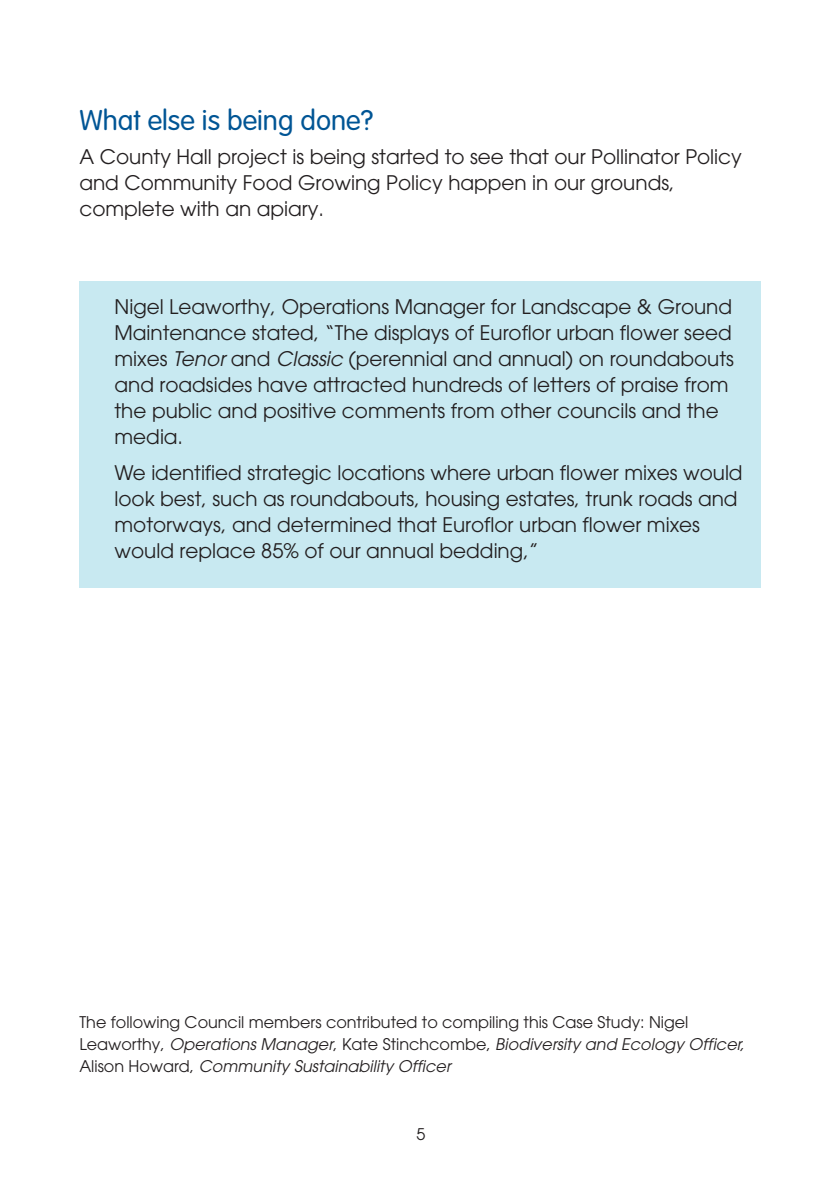
<style>
.page{position:relative;width:840px;height:1191px;background:#fff}
.page>*{position:absolute;margin:0;border:0;box-sizing:border-box;transform-origin:0 0}
.t1{font:300 28px "VAG Rounded";color:#005595}
.t2{font:20px/26px "Avant Garde";color:#231f20}
.t3{font:16px/22px "Avant Garde";color:#231f20}
.s1{font-style:italic}
</style>
<div class="page">
<div style="left:79px;top:280px;width:681px;height:307px;background:#c8e9f1"></div>
<h1 class="t1" style="left:79px;top:108px;width:295px">What else is being done?</h1>
<p class="t2" style="left:79px;top:145px;width:663px">A County Hall project is being started to see that our Pollinator Policy and Community Food Growing Policy happen in our grounds, complete with an apiary.</p>
<p class="t2" style="left:114px;top:295px;width:620px">Nigel Leaworthy, Operations Manager for Landscape &amp; Ground Maintenance stated, “The displays of Euroflor urban flower seed mixes <span class="s1">Tenor</span> and <span class="s1">Classic</span> (perennial and annual) on roundabouts and roadsides have attracted hundreds of letters of praise from the public and positive comments from other councils and the media.</p>
<p class="t2" style="left:114px;top:461px;width:629px">We identified strategic locations where urban flower mixes would look best, such as roundabouts, housing estates, trunk roads and motorways, and determined that Euroflor urban flower mixes would replace 85% of our annual bedding,”</p>
<p class="t3" style="left:79px;top:1013px;width:666px">The following Council members contributed to compiling this Case Study: Nigel<br>Leaworthy, <span class="s1">Operations Manager</span>, Kate Stinchcombe, <span class="s1">Biodiversity and Ecology Officer,<br></span>Alison Howard, <span class="s1">Community Sustainability Officer</span></p>
<p class="t3" style="left:416px;top:1125px;width:10px">5</p>
</div>
